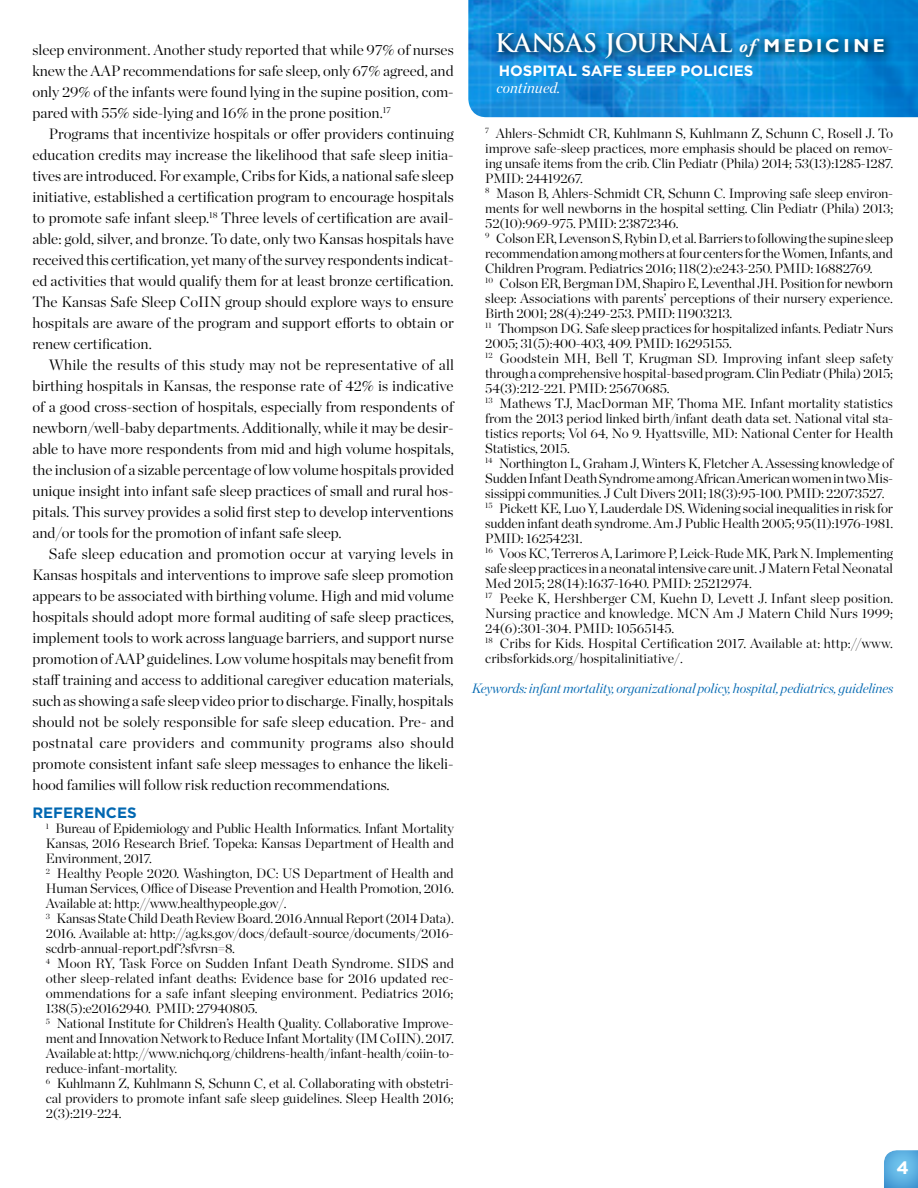
<style>
.page{position:relative;width:918px;height:1188px;background:#fff}
.page>*{position:absolute;margin:0;border:0;box-sizing:border-box;transform-origin:0 0}
.t1{font:700 24.9px "Trajan Pro";color:#fff}
.t2{font:700 18px "Gotham";color:#fff}
.t3{font:300 15px/21px "Chronicle Display";color:#000;text-align:justify}
.t4{font:700 15px "Gotham";color:#fff}
.t5{font:700 15px "Gotham";color:#0067b1}
.t6{font:italic 15px "Chronicle Display";color:#fff}
.t7{font:300 13.5px/15px "Chronicle Display";letter-spacing:-.01em;color:#000;text-align:justify}
.t8{font:italic 300 13.5px "Chronicle Display";letter-spacing:-.01em;color:#0067b1}
.s1{font-family:"Adobe Garamond Pro";font-style:italic;font-size:18.75px}
.s2{font-family:"Gill Sans";font-size:18.75px}
.s3{color:#fff}
</style>
<div class="page">
<img style="left:468px;top:0;width:450px;height:117px">
<svg style="left:492px;top:27px;width:402px;height:41px;background:#107abd"></svg>
<svg style="left:884px;top:1150px;width:34px;height:38px"></svg>
<p class="t3" style="left:32px;top:38px;width:423px">sleep environment. Another study reported that while 97% of nurses</p>
<p class="t1" style="left:495px;top:28px;width:391px">KANSAS JOURNAL <span class="s1">of</span> <span class="s2">M EDIC I N E</span></p>
<p class="t3" style="left:32px;top:59px;width:423px">knew the AAP recommendations for safe sleep, only 67% agreed, and only 29% of the infants were found lying in the supine position, com&shy;pared with 55% side-lying and 16% in the prone position.<sup>17</sup></p>
<p class="t3" style="left:32px;top:122px;width:423px;text-indent:17px">Programs that incentivize hospitals or offer providers continuing education credits may increase the likelihood that safe sleep initia&shy;tives are introduced. For example, Cribs for Kids, a national safe sleep initiative, established a certification program to encourage hospitals to promote safe infant sleep.<sup>18</sup> Three levels of certification are avail&shy;able: gold, silver, and bronze. To date, only two Kansas hospitals have received this certification, yet many of the survey respondents indicat&shy;ed activities that would qualify them for at least bronze certification.<br>The Kansas Safe Sleep CoIIN group should explore ways to ensure hospitals are aware of the program and support efforts to obtain or renew certification.</p>
<p class="t3" style="left:32px;top:353px;width:423px;text-indent:17px">While the results of this study may not be representative of all birthing hospitals in Kansas, the response rate of 42% is indicative of a good cross-section of hospitals, especially from respondents of newborn/well-baby departments. Additionally, while it may be desir&shy;able to have more respondents from mid and high volume hospitals, the inclusion of a sizable percentage of low volume hospitals provided unique insight into infant safe sleep practices of small and rural hos&shy;pitals. This survey provides a solid first step to develop interventions and/or tools for the promotion of infant safe sleep.</p>
<p class="t3" style="left:32px;top:542px;width:423px;text-indent:17px">Safe sleep education and promotion occur at varying levels in Kansas hospitals and interventions to improve safe sleep promotion appears to be associated with birthing volume. High and mid volume hospitals should adopt more formal auditing of safe sleep practices, implement tools to work across language barriers, and support nurse promotion of AAP guidelines. Low volume hospitals may benefit from staff training and access to additional caregiver education materials, such as showing a safe sleep video prior to discharge. Finally, hospitals should not be solely responsible for safe sleep education. Pre- and postnatal care providers and community programs also should promote consistent infant safe sleep messages to enhance the likeli&shy;hood families will follow risk reduction recommendations.</p>
<p class="t5" style="left:32px;top:803px;width:106px">REFERENCES</p>
<p class="t7" style="left:46px;top:820px;width:410px"><sup>1</sup><span class="s3">x</span>Bureau of Epidemiology and Public Health Informatics. Infant Mortality Kansas, 2016 Research Brief. Topeka: Kansas Department of Health and Environment, 2017.</p>
<p class="t7" style="left:46px;top:865px;width:409px"><sup>2</sup><span class="s3">x</span>Healthy People 2020. Washington, DC: US Department of Health and Human Services, Office of Disease Prevention and Health Promotion, 2016.<br>Available at: http://www.healthypeople.gov/.</p>
<p class="t7" style="left:46px;top:910px;width:410px"><sup>3</sup><span class="s3">x</span>Kansas State Child Death Review Board. 2016 Annual Report (2014 Data).<br>2016. Available at: http://ag.ks.gov/docs/default-source/documents/2016- scdrb-annual-report.pdf?sfvrsn=8.</p>
<p class="t7" style="left:46px;top:955px;width:410px"><sup>4</sup><span class="s3">x</span>Moon RY, Task Force on Sudden Infant Death Syndrome. SIDS and other sleep-related infant deaths: Evidence base for 2016 updated rec&shy;ommendations for a safe infant sleeping environment. Pediatrics 2016; 138(5):e20162940. PMID: 27940805.</p>
<p class="t7" style="left:46px;top:1015px;width:410px"><sup>5</sup><span class="s3">x</span>National Institute for Children’s Health Quality. Collaborative Improve&shy;ment and Innovation Network to Reduce Infant Mortality (IM CoIIN). 2017.<br>Available at: http://www.nichq.org/childrens-health/infant-health/coiin-to&shy;reduce-infant-mortality.</p>
<p class="t7" style="left:46px;top:1075px;width:409px"><sup>6</sup><span class="s3">x</span>Kuhlmann Z, Kuhlmann S, Schunn C, et al. Collaborating with obstetri&shy;cal providers to promote infant safe sleep guidelines. Sleep Health 2016; 2(3):219-224.</p>
<p class="t4" style="left:499px;top:61px;width:256px">HOSPITAL SAFE SLEEP POLICIES</p>
<p class="t6" style="left:497px;top:76px;width:65px">continued.</p>
<p class="t7" style="left:485px;top:124px;width:409px"><sup>7</sup><span class="s3">x</span>Ahlers-Schmidt CR, Kuhlmann S, Kuhlmann Z, Schunn C, Rosell J. To improve safe-sleep practices, more emphasis should be placed on remov&shy;ing unsafe items from the crib. Clin Pediatr (Phila) 2014; 53(13):1285-1287.<br>PMID: 24419267.</p>
<p class="t7" style="left:485px;top:184px;width:409px"><sup>8</sup><span class="s3">x</span>Mason B, Ahlers-Schmidt CR, Schunn C. Improving safe sleep environ&shy;ments for well newborns in the hospital setting. Clin Pediatr (Phila) 2013; 52(10):969-975. PMID: 23872346.</p>
<p class="t7" style="left:485px;top:229px;width:410px"><sup>9</sup><span class="s3">x</span>Colson ER, Levenson S, Rybin D, et al. Barriers to following the supine sleep recommendation among mothers at four centers for the Women, Infants, and Children Program. Pediatrics 2016; 118(2):e243-250. PMID: 16882769.</p>
<p class="t7" style="left:485px;top:274px;width:409px"><sup>10</sup><span class="s3">x</span>Colson ER, Bergman DM, Shapiro E, Leventhal JH. Position for newborn sleep: Associations with parents’ perceptions of their nursery experience.<br>Birth 2001; 28(4):249-253. PMID: 11903213.</p>
<p class="t7" style="left:485px;top:319px;width:409px"><sup>11</sup><span class="s3">x</span>Thompson DG. Safe sleep practices for hospitalized infants. Pediatr Nurs<br>2005; 31(5):400-403, 409. PMID: 16295155.</p>
<p class="t7" style="left:485px;top:349px;width:410px"><sup>12</sup><span class="s3">x</span>Goodstein MH, Bell T, Krugman SD. Improving infant sleep safety through a comprehensive hospital-based program. Clin Pediatr (Phila) 2015; 54(3):212-221. PMID: 25670685.</p>
<p class="t7" style="left:485px;top:394px;width:410px"><sup>13</sup><span class="s3">x</span>Mathews TJ, MacDorman MF, Thoma ME. Infant mortality statistics from the 2013 period linked birth/infant death data set. National vital sta&shy;tistics reports; Vol 64, No 9. Hyattsville, MD: National Center for Health Statistics, 2015.</p>
<p class="t7" style="left:485px;top:454px;width:409px"><sup>14</sup><span class="s3">x</span>Northington L, Graham J, Winters K, Fletcher A. Assessing knowledge of Sudden Infant Death Syndrome among African American women in two Mis&shy;sissippi communities. J Cult Divers 2011; 18(3):95-100. PMID: 22073527.</p>
<p class="t7" style="left:485px;top:499px;width:409px"><sup>15</sup><span class="s3">x</span>Pickett KE, Luo Y, Lauderdale DS. Widening social inequalities in risk for sudden infant death syndrome. Am J Public Health 2005; 95(11):1976-1981.<br>PMID: 16254231.</p>
<p class="t7" style="left:485px;top:544px;width:409px"><sup>16</sup><span class="s3">x</span>Voos KC, Terreros A, Larimore P, Leick-Rude MK, Park N. Implementing safe sleep practices in a neonatal intensive care unit. J Matern Fetal Neonatal Med 2015; 28(14):1637-1640. PMID: 25212974.</p>
<p class="t7" style="left:485px;top:589px;width:410px"><sup>17</sup><span class="s3">x</span>Peeke K, Hershberger CM, Kuehn D, Levett J. Infant sleep position.<br>Nursing practice and knowledge. MCN Am J Matern Child Nurs 1999; 24(6):301-304. PMID: 10565145.</p>
<p class="t7" style="left:485px;top:634px;width:409px"><sup>18</sup><span class="s3">x</span>Cribs for Kids. Hospital Certification 2017. Available at: http://www. cribsforkids.org/hospitalinitiative/.</p>
<p class="t8" style="left:472px;top:677px;width:423px">Keywords: infant mortality, organizational policy, hospital, pediatrics, guidelines</p>
<h2 class="t2" style="left:897px;top:1156px;width:14px">4</h2>
</div>
